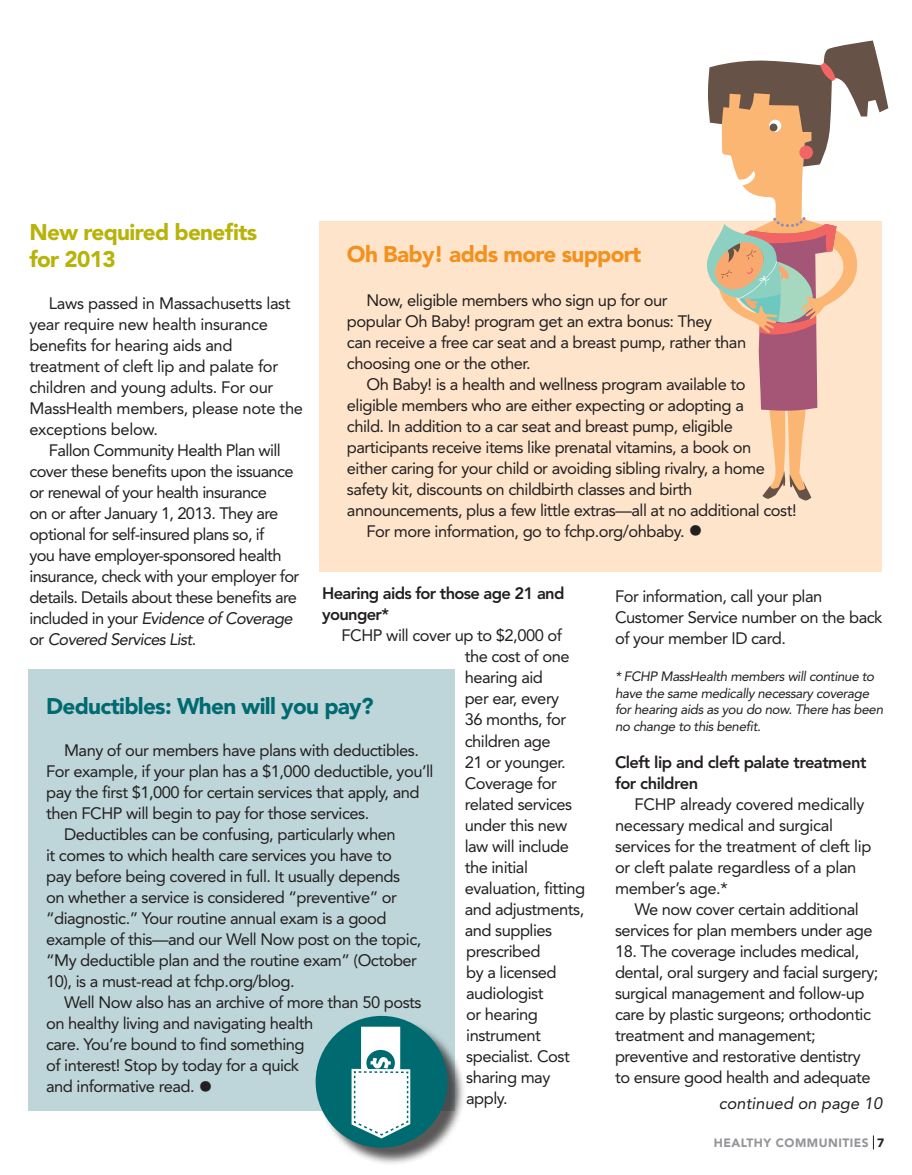
<style>
.page{position:relative;width:912px;height:1175px;background:#fff}
.page>*{position:absolute;margin:0;border:0;box-sizing:border-box;transform-origin:0 0}
.t1{font:900 22.5px "Avenir";letter-spacing:-.03em;color:#006a71}
.t2{font:900 22.5px/27px "Avenir";letter-spacing:-.03em;color:#b8b308}
.t3{font:900 22.5px "Avenir";letter-spacing:-.03em;color:#f4901d}
.t4{font:16.5px/21px "Avenir";letter-spacing:-.03em;color:#231f20}
.t5{font:800 16.5px/21px "Avenir";letter-spacing:-.03em;color:#231f20}
.t6{font:italic 16.5px "Avenir";color:#231f20}
.t7{font:italic 13.5px/16.5px "Avenir";letter-spacing:-.03em;color:#231f20}
.t8{font:900 12px "Avenir";letter-spacing:.04em;color:#939598}
.s1{font-style:italic}
.s2{font-size:30px}
.s3{color:#231f20}
</style>
<div class="page">
<div style="left:320px;top:222px;width:561px;height:350px;background:#fee4ca"></div>
<svg style="left:872px;top:1136px;width:1px;height:13px"></svg>
<div style="left:28px;top:669px;width:426px;height:441px;background:#bed6d9"></div>
<div style="left:318px;top:1018px;width:148px;height:148px;background:#231f20;opacity:.75"></div>
<div style="left:315px;top:1015px;width:132px;height:132px;background:#006a71;border-radius:50%"></div>
<div style="left:361px;top:1026px;width:39px;height:73px;background:#fff"></div>
<svg style="left:366px;top:1049px;width:29px;height:26px"></svg>
<svg style="left:351px;top:1057px;width:59px;height:81px"></svg>
<svg style="left:705px;top:40px;width:183px;height:461px"></svg>
<h1 class="t2" style="left:29px;top:218px;width:229px">New required benefits for 2013</h1>
<p class="t4" style="left:29px;top:292px;width:275px;text-indent:20px">Laws passed in Massachusetts last year require new health insurance benefits for hearing aids and treatment of cleft lip and palate for children and young adults. For our<br>MassHealth members, please note the exceptions below.</p>
<p class="t4" style="left:29px;top:439px;width:271px;text-indent:20px">Fallon Community Health Plan will cover these benefits upon the issuance or renewal of your health insurance<br>on or after January 1, 2013. They are optional for self-insured plans so, if<br>you have employer-sponsored health insurance, check with your employer for details. Details about these benefits are included in your <span class="s1">Evidence of Coverage </span>or <span class="s1">Covered Services List</span>.</p>
<h1 class="t3" style="left:347px;top:241px;width:296px">Oh Baby! adds more support</h1>
<p class="t4" style="left:347px;top:289px;width:400px;text-indent:20px">Now, eligible members who sign up for our<br>popular Oh Baby! program get an extra bonus: They<br>can receive a free car seat and a breast pump, rather than choosing one or the other.</p>
<p class="t4" style="left:366px;top:373px;width:380px">Oh Baby! is a health and wellness program available to</p>
<p class="t4" style="left:347px;top:394px;width:398px">eligible members who are either expecting or adopting a</p>
<p class="t4" style="left:347px;top:415px;width:387px">child. In addition to a car seat and breast pump, eligible</p>
<p class="t4" style="left:347px;top:436px;width:405px">participants receive items like prenatal vitamins, a book on</p>
<p class="t4" style="left:347px;top:457px;width:419px">either caring for your child or avoiding sibling rivalry, a home</p>
<p class="t4" style="left:347px;top:478px;width:347px">safety kit, discounts on childbirth classes and birth</p>
<p class="t4" style="left:347px;top:499px;width:451px">announcements, plus a few little extras—all at no additional cost!</p>
<p class="t4" style="left:366px;top:520px;width:338px">For more information, go to fchp.org/ohbaby. <span class="s2">•</span></p>
<p class="t5" style="left:322px;top:583px;width:244px">Hearing aids for those age 21 and younger*</p>
<p class="t4" style="left:464px;top:625px;width:122px;text-indent:-123px">FCHP will cover up to $2,000 of the cost of one hearing aid<br>per ear, every<br>36 months, for children age<br>21 or younger.<br>Coverage for related services under this new law will include the initial evaluation, fitting and adjustments, and supplies prescribed<br>by a licensed audiologist<br>or hearing instrument specialist. Cost sharing may apply.</p>
<p class="t4" style="left:615px;top:585px;width:269px">For information, call your plan<br>Customer Service number on the back of your member ID card.</p>
<p class="t7" style="left:615px;top:668px;width:269px">* FCHP MassHealth members will continue to have the same medically necessary coverage for hearing aids as you do now. There has been no change to this benefit.</p>
<p class="t5" style="left:615px;top:752px;width:253px">Cleft lip and cleft palate treatment for children</p>
<p class="t4" style="left:615px;top:794px;width:258px;text-indent:20px">FCHP already covered medically necessary medical and surgical services for the treatment of cleft lip or cleft palate regardless of a plan member’s age.*</p>
<p class="t4" style="left:615px;top:899px;width:259px;text-align:center">We now cover certain additional services for plan members under age</p>
<p class="t4" style="left:615px;top:941px;width:265px">18. The coverage includes medical, dental, oral surgery and facial surgery; surgical management and follow-up care by plastic surgeons; orthodontic treatment and management; preventive and restorative dentistry to ensure good health and adequate</p>
<h1 class="t1" style="left:46px;top:692px;width:329px">Deductibles: When will you pay?</h1>
<p class="t4" style="left:64px;top:740px;width:356px">Many of our members have plans with deductibles.</p>
<p class="t4" style="left:46px;top:761px;width:389px">For example, if your plan has a $1,000 deductible, you’ll</p>
<p class="t4" style="left:46px;top:782px;width:375px">pay the first $1,000 for certain services that apply, and</p>
<p class="t4" style="left:46px;top:803px;width:324px">then FCHP will begin to pay for those services.</p>
<p class="t4" style="left:64px;top:824px;width:333px">Deductibles can be confusing, particularly when</p>
<p class="t4" style="left:46px;top:845px;width:347px">it comes to which health care services you have to</p>
<p class="t4" style="left:46px;top:866px;width:355px">pay before being covered in full. It usually depends</p>
<p class="t4" style="left:46px;top:887px;width:352px">on whether a service is considered “preventive” or</p>
<p class="t4" style="left:46px;top:908px;width:342px">“diagnostic.” Your routine annual exam is a good</p>
<p class="t4" style="left:46px;top:929px;width:376px">example of this—and our Well Now post on the topic,</p>
<p class="t4" style="left:46px;top:950px;width:372px">“My deductible plan and the routine exam” (October</p>
<p class="t4" style="left:46px;top:971px;width:250px">10), is a must-read at fchp.org/blog.</p>
<p class="t4" style="left:64px;top:992px;width:359px">Well Now also has an archive of more than 50 posts</p>
<p class="t4" style="left:46px;top:1013px;width:268px">on healthy living and navigating health</p>
<p class="t4" style="left:46px;top:1034px;width:260px">care. You’re bound to find something</p>
<p class="t4" style="left:46px;top:1055px;width:254px">of interest! Stop by today for a quick</p>
<p class="t4" style="left:46px;top:1076px;width:169px">and informative read. <span class="s2">•</span></p>
<p class="t6" style="left:718px;top:1094px;width:165px">continued on page 10</p>
<p class="t8" style="left:713px;top:1135px;width:172px">HEALTHY COMMUNITIES <span class="s3">7</span></p>
</div>
